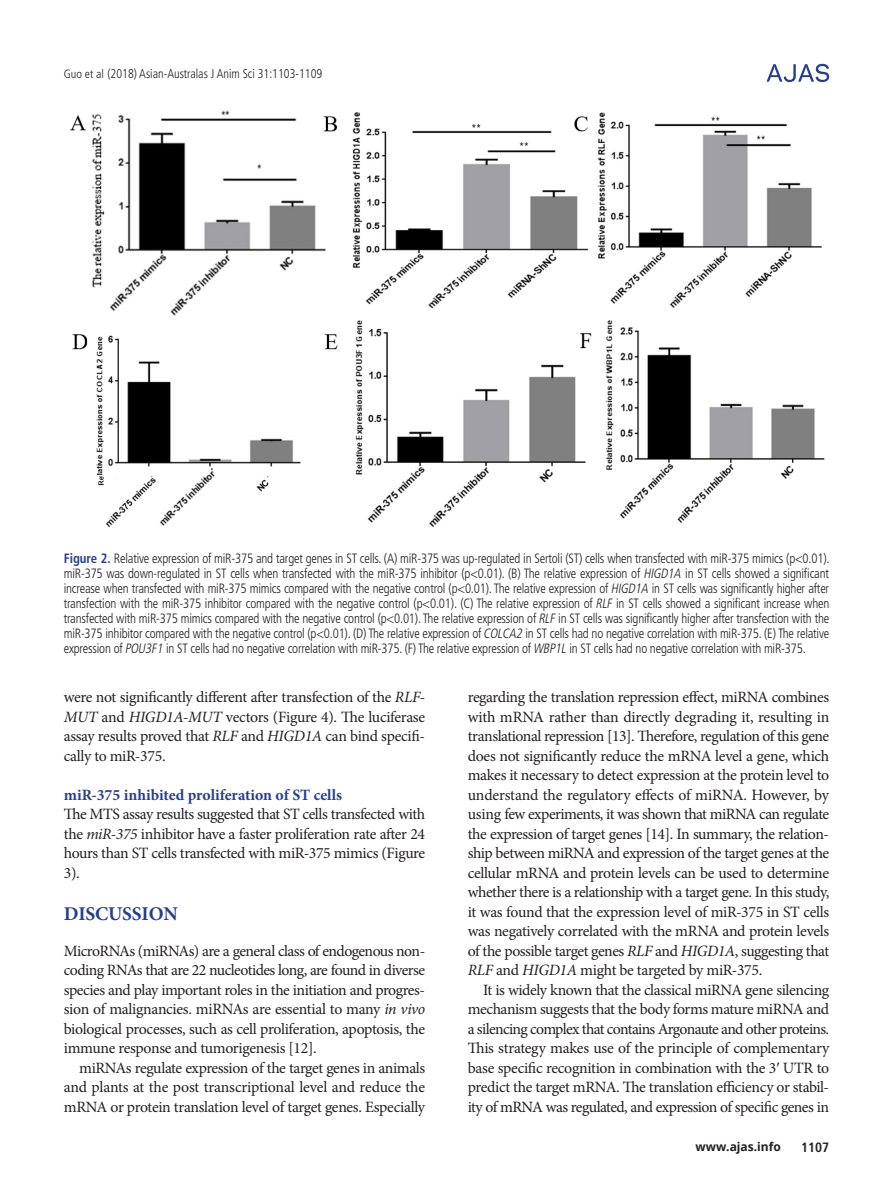
<style>
.page{position:relative;width:893px;height:1191px;background:#fff}
.page>*{position:absolute;margin:0;border:0;box-sizing:border-box;transform-origin:0 0}
.대제목{font:700 19.5px "Minion Pro";letter-spacing:-.01em;color:#253f8e}
.본문{font:15.75px/19.5px "Minion Pro";letter-spacing:-.025em;color:#231f20;text-align:justify}
.중제목{font:700 15.75px "Minion Pro";color:#253f8e}
.표_그림__제목{font:300 condensed 13.5px/15px "Frutiger LT Std";letter-spacing:-.015em;color:#231f20;text-align:justify;scale:.95 1}
.t1{font:700 condensed 13.5px "Frutiger LT Std";color:#231f20}
.t2{font:300 condensed 12.75px "Frutiger LT Std";color:#231f20;scale:.95 1}
.t3{font:700 12px "Open Sans";color:#231f20}
.s1{font-size:12px}
.s2{font-weight:700;color:#253f8e}
.s3{font-style:italic}
.s4{font-family:"Times New Roman"}
</style>
<div class="page">
<svg style="left:767px;top:64px;width:62px;height:18px"></svg>
<img style="left:70px;top:110px;width:755px;height:417px">
<p class="t2" style="left:64px;top:66px;width:274px"><span class="s1">Guo et al</span> (2018) Asian-Australas J Anim Sci 31:1103-1109</p>
<p class="표_그림__제목" style="left:64px;top:551px;width:808px"><span class="s2">Figure 2.</span> Relative expression of miR-375 and target genes in ST cells. (A) miR-375 was up-regulated in Sertoli (ST) cells when transfected with miR-375 mimics (p&lt;0.01). miR-375 was down-regulated in ST cells when transfected with the miR-375 inhibitor (p&lt;0.01). (B) The relative expression of <span class="s3">HIGD1A</span> in ST cells showed a significant increase when transfected with miR-375 mimics compared with the negative control (p&lt;0.01). The relative expression of <span class="s3">HIGD1A</span> in ST cells was significantly higher after transfection with the miR-375 inhibitor compared with the negative control (p&lt;0.01). (C) The relative expression of <span class="s3">RLF</span> in ST cells showed a significant increase when transfected with miR-375 mimics compared with the negative control (p&lt;0.01). The relative expression of <span class="s3">RLF</span> in ST cells was significantly higher after transfection with the miR-375 inhibitor compared with the negative control (p&lt;0.01). (D) The relative expression of <span class="s3">COLCA2</span> in ST cells had no negative correlation with miR-375. (E) The relative expression of <span class="s3">POU3F1</span> in ST cells had no negative correlation with miR-375. (F) The relative expression of <span class="s3">WBP1L</span> in ST cells had no negative correlation with miR-375.</p>
<p class="본문" style="left:64px;top:687px;width:363px">were not significantly different after transfection of the <span class="s3">RLF-MUT</span> and <span class="s3">HIGD1A-MUT</span> vectors (Figure 4). The luciferase assay results proved that <span class="s3">RLF</span> and <span class="s3">HIGD1A</span> can bind specifi&shy;cally to miR-375.</p>
<p class="중제목" style="left:64px;top:783px;width:280px">miR-375 inhibited proliferation of ST cells</p>
<p class="본문" style="left:64px;top:804px;width:363px">The MTS assay results suggested that ST cells transfected with the <span class="s3">miR-375</span> inhibitor have a faster proliferation rate after 24 hours than ST cells transfected with miR-375 mimics (Figure 3).</p>
<p class="대제목" style="left:64px;top:899px;width:116px">DISCUSSION</p>
<p class="본문" style="left:64px;top:941px;width:363px">MicroRNAs (miRNAs) are a general class of endogenous non&shy;coding RNAs that are 22 nucleotides long, are found in diverse species and play important roles in the initiation and progres&shy;sion of malignancies. miRNAs are essential to many <span class="s3">in vivo </span>biological processes, such as cell proliferation, apoptosis, the immune response and tumorigenesis [12].</p>
<p class="본문" style="left:64px;top:1058px;width:363px;text-indent:15px">miRNAs regulate expression of the target genes in animals and plants at the post transcriptional level and reduce the mRNA or protein translation level of target genes. Especially</p>
<p class="본문" style="left:468px;top:687px;width:363px">regarding the translation repression effect, miRNA combines with mRNA rather than directly degrading it, resulting in translational repression [13]. Therefore, regulation of this gene does not significantly reduce the mRNA level a gene, which makes it necessary to detect expression at the protein level to understand the regulatory effects of miRNA. However, by using few experiments, it was shown that miRNA can regulate the expression of target genes [14]. In summary, the relation&shy;ship between miRNA and expression of the target genes at the cellular mRNA and protein levels can be used to determine whether there is a relationship with a target gene. In this study, it was found that the expression level of miR-375 in ST cells was negatively correlated with the mRNA and protein levels of the possible target genes <span class="s3">RLF</span> and <span class="s3">HIGD1A</span>, suggesting that <span class="s3">RLF</span> and <span class="s3">HIGD1A</span> might be targeted by miR-375.</p>
<p class="본문" style="left:468px;top:980px;width:363px;text-indent:15px">It is widely known that the classical miRNA gene silencing mechanism suggests that the body forms mature miRNA and a silencing complex that contains Argonaute and other proteins.<br>This strategy makes use of the principle of complementary base specific recognition in combination with the 3<span class="s4">′</span> UTR to predict the target mRNA. The translation efficiency or stabil&shy;ity of mRNA was regulated, and expression of specific genes in</p>
<p class="t3" style="left:695px;top:1138px;width:87px">www.ajas.info</p>
<p class="t1" style="left:801px;top:1138px;width:30px">1107</p>
</div>
